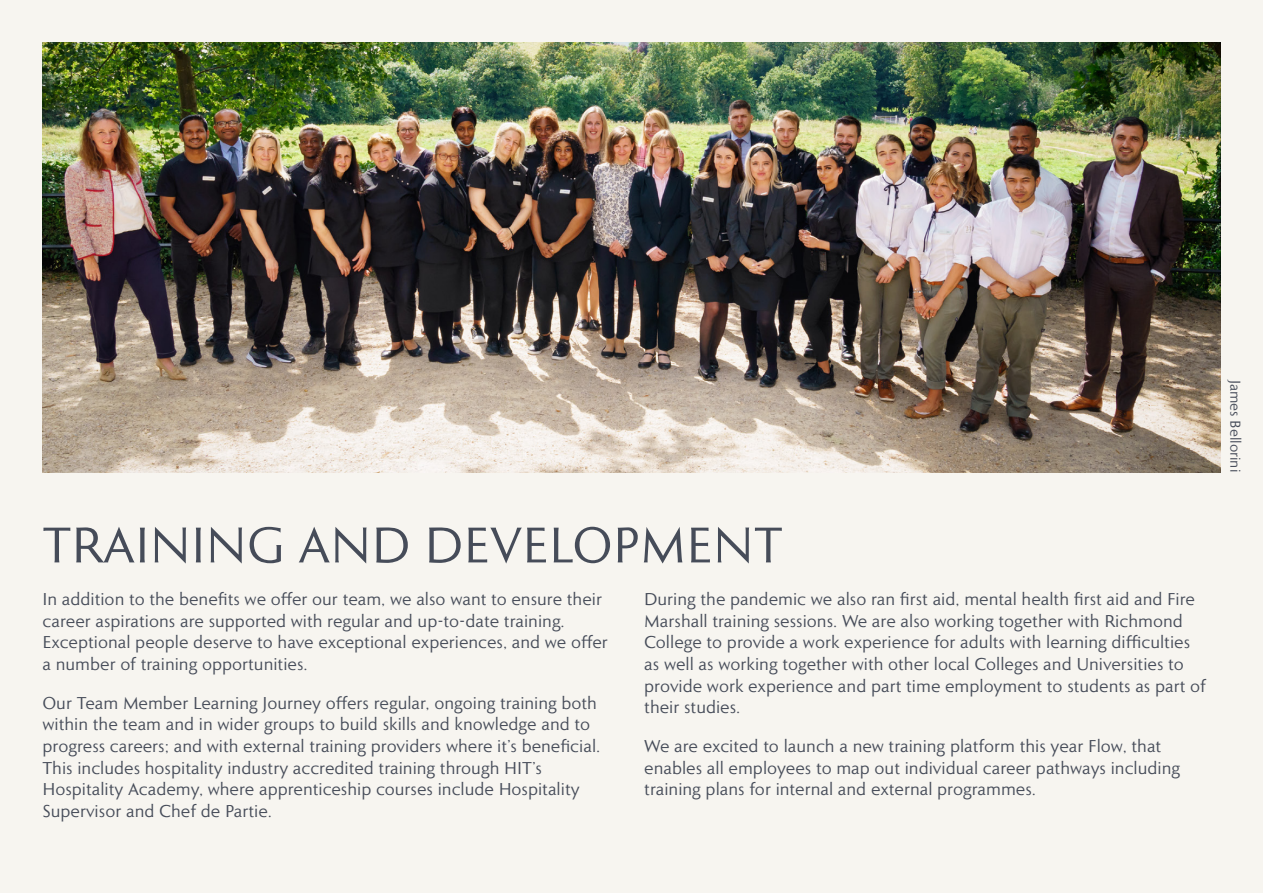
<style>
.page{position:relative;width:1263px;height:893px;background:#f7f5f0}
.page>*{position:absolute;margin:0;border:0;box-sizing:border-box;transform-origin:0 0}
.t1{font:52.5px "Roma";color:#464c59}
.Body_Copy{font:18px/21.6px "Roma";color:#464c59}
.Body_Copy-2{font:15px "Roma";color:#464c59}
</style>
<div class="page">
<img style="left:43px;top:43px;width:1177px;height:429px">
<p class="Body_Copy-2" style="left:1245px;top:380px;width:94px;rotate:90deg">James Bellorini</p>
<p class="t1" style="left:43px;top:512px;width:742px">TRAINING AND DEVELOPMENT</p>
<p class="Body_Copy" style="left:43px;top:588px;width:567px">In addition to the benefits we offer our team, we also want to ensure their career aspirations are supported with regular and up-to-date training.<br>Exceptional people deserve to have exceptional experiences, and we offer a number of training opportunities.</p>
<p class="Body_Copy" style="left:43px;top:691px;width:559px">Our Team Member Learning Journey offers regular, ongoing training both within the team and in wider groups to build skills and knowledge and to progress careers; and with external training providers where it’s beneficial.<br>This includes hospitality industry accredited training through HIT’s Hospitality Academy, where apprenticeship courses include Hospitality Supervisor and Chef de Partie.</p>
<p class="Body_Copy" style="left:644px;top:588px;width:563px">During the pandemic we also ran first aid, mental health first aid and Fire Marshall training sessions. We are also working together with Richmond College to provide a work experience for adults with learning difficulties as well as working together with other local Colleges and Universities to provide work experience and part time employment to students as part of their studies.</p>
<p class="Body_Copy" style="left:644px;top:735px;width:537px">We are excited to launch a new training platform this year Flow, that enables all employees to map out individual career pathways including training plans for internal and external programmes.</p>
</div>
